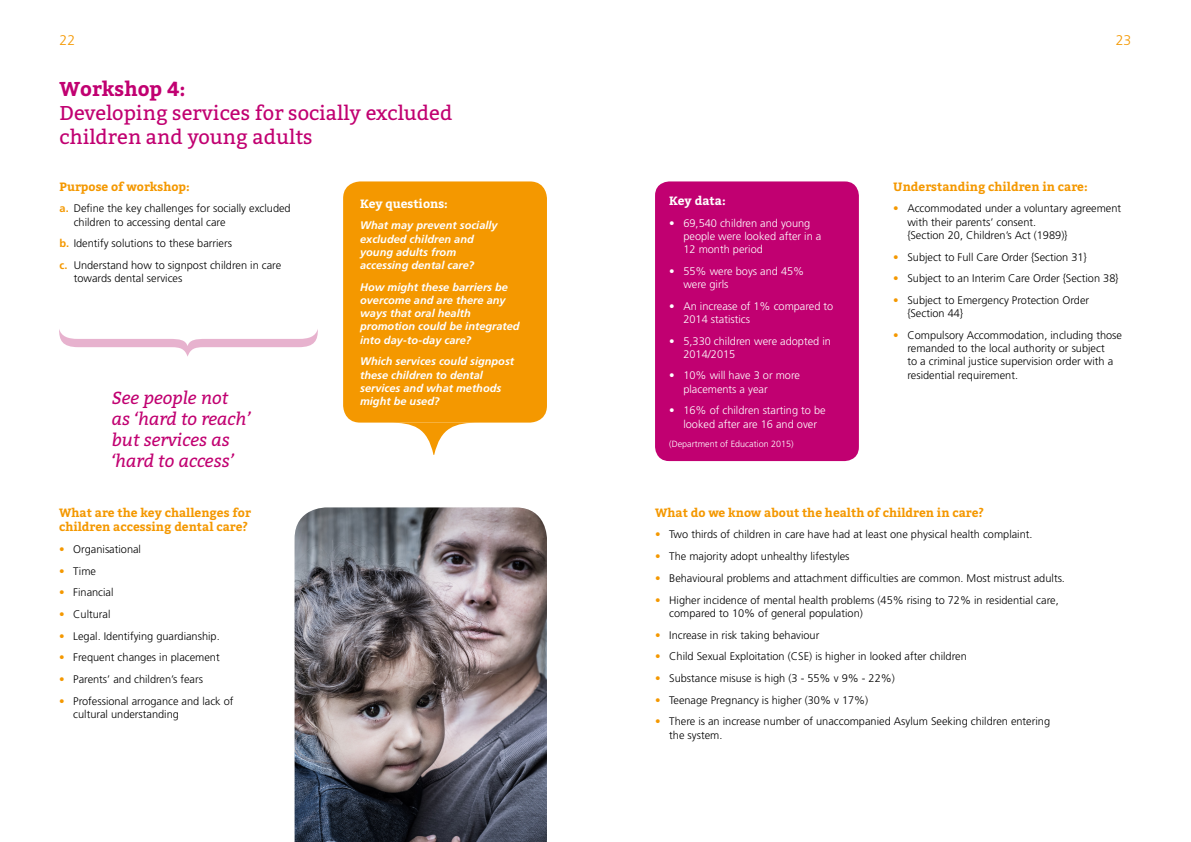
<style>
.page{position:relative;width:1191px;height:842px;background:#fff}
.page>*{position:absolute;margin:0;border:0;box-sizing:border-box;transform-origin:0 0}
.t1{font:20px/24px "Bitter";color:#c10071}
.t2{font:700 20px "Bitter";color:#c10071}
.t3{font:italic 17.5px/21px "Bitter";color:#c10071}
.t4{font:300 14px "Frutiger";color:#f49800}
.t5{font:700 12px/14.4px "Bitter";color:#f49800}
.t6{font:700 12px "Bitter";color:#fff}
.t7{font:300 11px/13.2px "Frutiger";color:#000}
.t8{font:italic 700 11px/13.2px "Frutiger";color:#fff}
.t9{font:300 11px/13.2px "Frutiger";color:#fff}
.t10{font:300 9px "Frutiger";color:#fff}
.s1{font-weight:700;color:#f49800}
.s2{color:#f49800}
</style>
<div class="page">
<div style="left:343px;top:181px;width:204px;height:242px;background:#f49800;border-radius:17px"></div>
<svg style="left:399px;top:423px;width:70px;height:32px"></svg>
<svg style="left:59px;top:329px;width:259px;height:28px"></svg>
<div style="left:655px;top:181px;width:204px;height:280px;background:#c10071;border-radius:14px"></div>
<img style="left:294px;top:507px;width:253px;height:335px">
<p class="t4" style="left:60px;top:32px;width:17px">22</p>
<p class="t4" style="left:1115px;top:32px;width:17px">23</p>
<h1 class="t2" style="left:60px;top:73px;width:128px">Workshop 4:</h1>
<h1 class="t1" style="left:60px;top:100px;width:394px">Developing services for socially excluded children and young adults</h1>
<p class="t5" style="left:60px;top:179px;width:132px">Purpose of workshop:</p>
<p class="t7" style="left:74px;top:202px;width:218px;text-indent:-14px"><span class="s1">a.</span> Define the key challenges for socially excluded children to accessing dental care</p>
<p class="t7" style="left:60px;top:233px;width:223px;line-height:21.7px"><span class="s1">b.</span> Identify solutions to these barriers<br><span class="s1">c.</span> Understand how to signpost children in care</p>
<p class="t7" style="left:74px;top:272px;width:110px">towards dental services</p>
<p class="t6" style="left:360px;top:194px;width:89px">Key questions:</p>
<p class="t8" style="left:360px;top:219px;width:139px">What may prevent socially excluded children and young adults from accessing dental care?</p>
<p class="t8" style="left:360px;top:280px;width:161px">How might these barriers be overcome and are there any ways that oral health promotion could be integrated into day-to-day care?</p>
<p class="t8" style="left:360px;top:355px;width:155px">Which services could signpost these children to dental services and what methods might be used?</p>
<h2 class="t3" style="left:112px;top:387px;width:141px">See people not as ‘hard to reach’ but services as ‘hard to access’</h2>
<p class="t5" style="left:59px;top:505px;width:193px">What are the key challenges for children accessing dental care?</p>
<p class="t7" style="left:59px;top:542px;width:84px"><span class="s2">•</span> Organisational</p>
<p class="t7" style="left:59px;top:564px;width:39px"><span class="s2">•</span> Time</p>
<p class="t7" style="left:59px;top:586px;width:56px"><span class="s2">•</span> Financial</p>
<p class="t7" style="left:59px;top:607px;width:53px"><span class="s2">•</span> Cultural</p>
<p class="t7" style="left:59px;top:629px;width:162px"><span class="s2">•</span> Legal. Identifying guardianship.</p>
<p class="t7" style="left:59px;top:651px;width:162px"><span class="s2">•</span> Frequent changes in placement</p>
<p class="t7" style="left:59px;top:673px;width:145px"><span class="s2">•</span> Parents’ and children’s fears</p>
<p class="t7" style="left:73px;top:694px;width:162px;text-indent:-14px"><span class="s2">•</span> Professional arrogance and lack of cultural understanding</p>
<p class="t6" style="left:669px;top:191px;width:58px">Key data:</p>
<p class="t9" style="left:683px;top:216px;width:139px;text-indent:-14px">• 69,540 children and young people were looked after in a<br>12 month period</p>
<p class="t9" style="left:683px;top:264px;width:122px;text-indent:-14px">• 55% were boys and 45% were girls</p>
<p class="t9" style="left:683px;top:299px;width:151px;text-indent:-14px">• An increase of 1% compared to<br>2014 statistics</p>
<p class="t9" style="left:683px;top:334px;width:149px;text-indent:-14px">• 5,330 children were adopted in<br>2014/2015</p>
<p class="t9" style="left:683px;top:369px;width:118px;text-indent:-14px">• 10% will have 3 or more placements a year</p>
<p class="t9" style="left:669px;top:404px;width:158px;text-align:center">• 16% of children starting to be looked after are 16 and over</p>
<p class="t10" style="left:669px;top:439px;width:126px">(Department of Education 2015)</p>
<p class="t5" style="left:893px;top:179px;width:196px">Understanding children in care:</p>
<p class="t7" style="left:907px;top:202px;width:215px;text-indent:-14px"><span class="s2">•</span> Accommodated under a voluntary agreement with their parents’ consent.<br>{Section 20, Children’s Act (1989)}</p>
<p class="t7" style="left:893px;top:250px;width:195px"><span class="s2">•</span> Subject to Full Care Order {Section 31}</p>
<p class="t7" style="left:893px;top:272px;width:227px"><span class="s2">•</span> Subject to an Interim Care Order {Section 38}</p>
<p class="t7" style="left:907px;top:294px;width:183px;text-indent:-14px"><span class="s2">•</span> Subject to Emergency Protection Order {Section 44}</p>
<p class="t7" style="left:907px;top:328px;width:216px;text-indent:-14px"><span class="s2">•</span> Compulsory Accommodation, including those remanded to the local authority or subject<br>to a criminal justice supervision order with a residential requirement.</p>
<p class="t5" style="left:655px;top:505px;width:330px">What do we know about the health of children in care?</p>
<p class="t7" style="left:655px;top:528px;width:379px"><span class="s2">•</span> Two thirds of children in care have had at least one physical health complaint.</p>
<p class="t7" style="left:655px;top:550px;width:196px"><span class="s2">•</span> The majority adopt unhealthy lifestyles</p>
<p class="t7" style="left:655px;top:571px;width:411px"><span class="s2">•</span> Behavioural problems and attachment difficulties are common. Most mistrust adults.</p>
<p class="t7" style="left:669px;top:593px;width:391px;text-indent:-14px"><span class="s2">•</span> Higher incidence of mental health problems (45% rising to 72% in residential care, compared to 10% of general population)</p>
<p class="t7" style="left:655px;top:628px;width:166px"><span class="s2">•</span> Increase in risk taking behaviour</p>
<p class="t7" style="left:655px;top:650px;width:313px"><span class="s2">•</span> Child Sexual Exploitation (CSE) is higher in looked after children</p>
<p class="t7" style="left:655px;top:671px;width:241px"><span class="s2">•</span> Substance misuse is high (3 - 55% v 9% - 22%)</p>
<p class="t7" style="left:655px;top:693px;width:215px"><span class="s2">•</span> Teenage Pregnancy is higher (30% v 17%)</p>
<p class="t7" style="left:669px;top:715px;width:382px;text-indent:-14px"><span class="s2">•</span> There is an increase number of unaccompanied Asylum Seeking children entering the system.</p>
</div>
